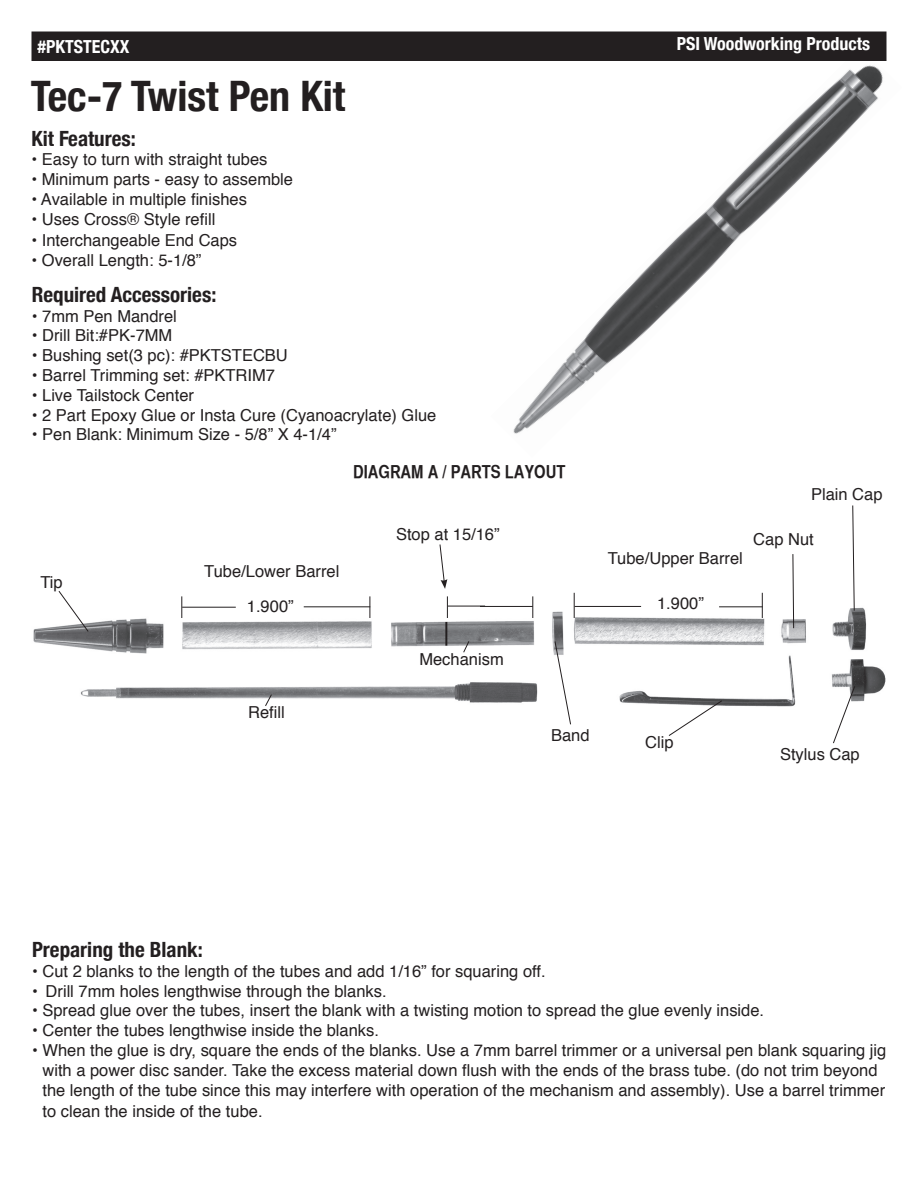
<style>
.page{position:relative;width:918px;height:1188px;background:#fff}
.page>*{position:absolute;margin:0;border:0;box-sizing:border-box;transform-origin:0 0}
.t1{font:700 condensed 42px "Helvetica Neue";color:#231f20}
.t2{font:700 condensed 21px "Helvetica Neue";color:#231f20}
.t3{font:700 condensed 18px "Helvetica Neue";color:#fff}
.t4{font:18px "Helvetica CY Bold";color:#231f20}
.t5{font:16.5px/19.8px "Helvetica";color:#231f20;text-align:center}
</style>
<div class="page">
<img style="left:513px;top:46px;width:374px;height:388px">
<img style="left:33px;top:593px;width:853px;height:114px">
<div style="left:32px;top:32px;width:854px;height:28px;background:#231f20"></div>
<div style="left:32px;top:32px;width:854px;height:29px;border:2px solid #231f20"></div>
<svg style="left:181px;top:596px;width:1px;height:22px"></svg>
<svg style="left:370px;top:596px;width:1px;height:22px"></svg>
<hr style="left:182px;top:607px;width:54px;height:1px;background:#231f20">
<hr style="left:304px;top:606px;width:66px;height:1px;background:#231f20">
<svg style="left:574px;top:593px;width:1px;height:25px"></svg>
<svg style="left:762px;top:593px;width:1px;height:25px"></svg>
<hr style="left:575px;top:606px;width:66px;height:1px;background:#231f20">
<hr style="left:719px;top:606px;width:44px;height:1px;background:#231f20">
<svg style="left:439px;top:544px;width:8px;height:45px"></svg>
<svg style="left:447px;top:596px;width:1px;height:22px"></svg>
<svg style="left:532px;top:596px;width:1px;height:22px"></svg>
<hr style="left:448px;top:606px;width:37px;height:1px;background:#231f20">
<hr style="left:480px;top:606px;width:53px;height:1px;background:#231f20">
<svg style="left:554px;top:641px;width:17px;height:84px"></svg>
<svg style="left:792px;top:554px;width:2px;height:75px"></svg>
<svg style="left:852px;top:505px;width:3px;height:106px"></svg>
<svg style="left:832px;top:685px;width:24px;height:59px"></svg>
<svg style="left:668px;top:700px;width:55px;height:36px"></svg>
<svg style="left:58px;top:591px;width:31px;height:42px"></svg>
<svg style="left:463px;top:640px;width:7px;height:13px"></svg>
<svg style="left:264px;top:694px;width:8px;height:13px"></svg>
<p class="t3" style="left:38px;top:32px;width:93px">#PKTSTECXX</p>
<p class="t3" style="left:677px;top:29px;width:195px">PSI Woodworking Products</p>
<p class="t1" style="left:31px;top:61px;width:316px">Tec-7 Twist Pen Kit</p>
<p class="t2" style="left:32px;top:121px;width:106px">Kit Features:</p>
<p class="t5" style="left:32px;top:150px;width:237px">• Easy to turn with straight tubes</p>
<p class="t5" style="left:32px;top:170px;width:263px">• Minimum parts - easy to assemble</p>
<p class="t5" style="left:32px;top:190px;width:217px">• Available in multiple finishes</p>
<p class="t5" style="left:32px;top:210px;width:185px">• Uses Cross® Style refill</p>
<p class="t5" style="left:32px;top:231px;width:207px">• Interchangeable End Caps</p>
<p class="t5" style="left:32px;top:251px;width:171px">• Overall Length: 5-1/8”</p>
<p class="t2" style="left:32px;top:277px;width:186px">Required Accessories:</p>
<p class="t5" style="left:32px;top:306px;width:147px">• 7mm Pen Mandrel</p>
<p class="t5" style="left:32px;top:326px;width:142px">• Drill Bit:#PK-7MM</p>
<p class="t5" style="left:32px;top:346px;width:258px">• Bushing set(3 pc): #PKTSTECBU</p>
<p class="t5" style="left:32px;top:366px;width:245px">• Barrel Trimming set: #PKTRIM7</p>
<p class="t5" style="left:32px;top:386px;width:164px">• Live Tailstock Center</p>
<p class="t5" style="left:32px;top:405px;width:406px">• 2 Part Epoxy Glue or Insta Cure (Cyanoacrylate) Glue</p>
<p class="t5" style="left:32px;top:425px;width:306px">• Pen Blank: Minimum Size - 5/8” X 4-1/4”</p>
<p class="t5" style="left:40px;top:573px;width:24px">Tip</p>
<p class="t4" style="left:353px;top:460px;width:214px">DIAGRAM A / PARTS LAYOUT</p>
<p class="t5" style="left:204px;top:561px;width:137px">Tube/Lower Barrel</p>
<p class="t5" style="left:396px;top:525px;width:105px">Stop at 15/16”</p>
<p class="t5" style="left:608px;top:549px;width:137px">Tube/Upper Barrel</p>
<p class="t5" style="left:247px;top:597px;width:48px">1.900”</p>
<p class="t5" style="left:657px;top:594px;width:48px">1.900”</p>
<p class="t5" style="left:811px;top:485px;width:73px">Plain Cap</p>
<p class="t5" style="left:753px;top:529px;width:62px">Cap Nut</p>
<p class="t5" style="left:419px;top:649px;width:86px">Mechanism</p>
<p class="t5" style="left:248px;top:703px;width:38px">Refill</p>
<p class="t5" style="left:551px;top:725px;width:40px">Band</p>
<p class="t5" style="left:645px;top:733px;width:30px">Clip</p>
<p class="t5" style="left:780px;top:745px;width:81px">Stylus Cap</p>
<p class="t2" style="left:32px;top:932px;width:172px">Preparing the Blank:</p>
<p class="t5" style="left:32px;top:962px;width:515px">• Cut 2 blanks to the length of the tubes and add 1/16” for squaring off.</p>
<p class="t5" style="left:32px;top:981px;width:356px">• Drill 7mm holes lengthwise through the blanks.</p>
<p class="t5" style="left:32px;top:1001px;width:734px">• Spread glue over the tubes, insert the blank with a twisting motion to spread the glue evenly inside.</p>
<p class="t5" style="left:32px;top:1021px;width:348px">• Center the tubes lengthwise inside the blanks.</p>
<p class="t5" style="left:32px;top:1041px;width:856px">• When the glue is dry, square the ends of the blanks. Use a 7mm barrel trimmer or a universal pen blank squaring jig with a power disc sander. Take the excess material down flush with the ends of the brass tube. (do not trim beyond the length of the tube since this may interfere with operation of the mechanism and assembly). Use a barrel trimmer</p>
<p class="t5" style="left:42px;top:1102px;width:222px">to clean the inside of the tube.</p>
</div>
